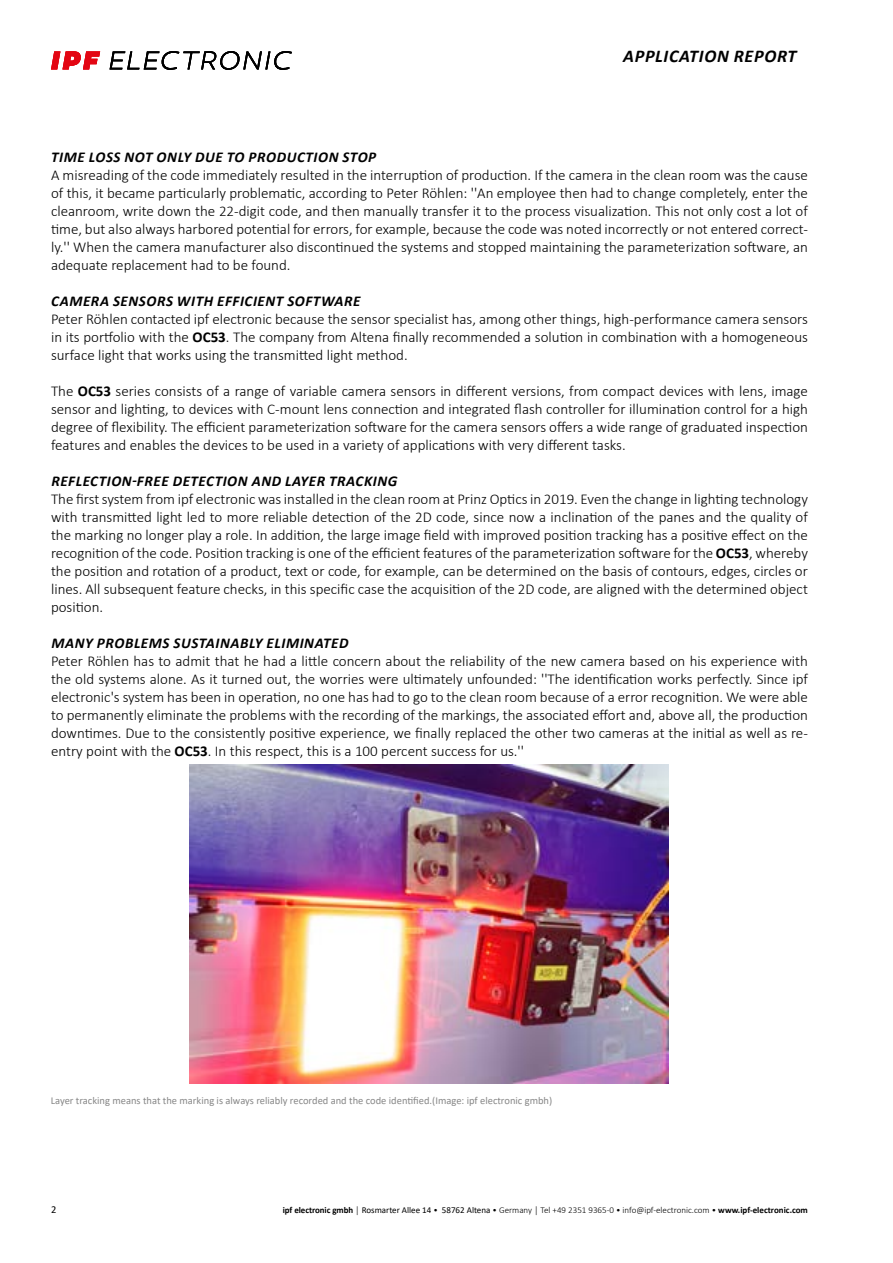
<style>
.page{position:relative;width:893px;height:1263px;background:#fff}
.page>*{position:absolute;margin:0;border:0;box-sizing:border-box;transform-origin:0 0}
.t1{font:italic 700 18px "Calibri";letter-spacing:.04em;color:#000}
.t2{font:300 15px/18px "Calibri";color:#000;text-align:justify}
.t3{font:italic 700 15px "Calibri";letter-spacing:.04em;color:#000}
.t4{font:10.5px "Calibri";color:#878787}
.t5{font:10.5px "Calibri";color:#000}
.t6{font:300 9px "Calibri";color:#000}
.s1{font-weight:700}
.s2{font-weight:400}
</style>
<div class="page">
<svg style="left:110px;top:51px;width:182px;height:19px"></svg>
<svg style="left:51px;top:51px;width:49px;height:18px"></svg>
<img style="left:190px;top:764px;width:478px;height:320px">
<p class="t1" style="left:623px;top:44px;width:175px">APPLICATION REPORT</p>
<p class="t3" style="left:51px;top:146px;width:326px">TIME LOSS NOT ONLY DUE TO PRODUCTION STOP</p>
<p class="t2" style="left:51px;top:166px;width:758px">A misreading of the code immediately resulted in the interruption of production. If the camera in the clean room was the cause of this, it became particularly problematic, according to Peter Röhlen: ''An employee then had to change completely, enter the cleanroom, write down the 22-digit code, and then manually transfer it to the process visualization. This not only cost a lot of time, but also always harbored potential for errors, for example, because the code was noted incorrectly or not entered correct&shy;ly.'' When the camera manufacturer also discontinued the systems and stopped maintaining the parameterization software, an adequate replacement had to be found.</p>
<p class="t3" style="left:51px;top:290px;width:311px">CAMERA SENSORS WITH EFFICIENT SOFTWARE</p>
<p class="t2" style="left:51px;top:310px;width:758px">Peter Röhlen contacted ipf electronic because the sensor specialist has, among other things, high-performance camera sensors in its portfolio with the <span class="s1">OC53</span>. The company from Altena finally recommended a solution in combination with a homogeneous surface light that works using the transmitted light method.</p>
<p class="t2" style="left:51px;top:382px;width:758px">The <span class="s1">OC53</span> series consists of a range of variable camera sensors in different versions, from compact devices with lens, image sensor and lighting, to devices with C-mount lens connection and integrated flash controller for illumination control for a high degree of flexibility. The efficient parameterization software for the camera sensors offers a wide range of graduated inspection features and enables the devices to be used in a variety of applications with very different tasks.</p>
<p class="t3" style="left:51px;top:470px;width:348px">REFLECTION-FREE DETECTION AND LAYER TRACKING</p>
<p class="t2" style="left:51px;top:490px;width:758px">The first system from ipf electronic was installed in the clean room at Prinz Optics in 2019. Even the change in lighting technology with transmitted light led to more reliable detection of the 2D code, since now a inclination of the panes and the quality of the marking no longer play a role. In addition, the large image field with improved position tracking has a positive effect on the recognition of the code. Position tracking is one of the efficient features of the parameterization software for the <span class="s1">OC53</span>, whereby the position and rotation of a product, text or code, for example, can be determined on the basis of contours, edges, circles or lines. All subsequent feature checks, in this specific case the acquisition of the 2D code, are aligned with the determined object position.</p>
<p class="t3" style="left:51px;top:632px;width:299px">MANY PROBLEMS SUSTAINABLY ELIMINATED</p>
<p class="t2" style="left:51px;top:652px;width:758px">Peter Röhlen has to admit that he had a little concern about the reliability of the new camera based on his experience with the old systems alone. As it turned out, the worries were ultimately unfounded: ''The identification works perfectly. Since ipf electronic's system has been in operation, no one has had to go to the clean room because of a error recognition. We were able to permanently eliminate the problems with the recording of the markings, the associated effort and, above all, the production downtimes. Due to the consistently positive experience, we finally replaced the other two cameras at the initial as well as re&shy;entry point with the <span class="s1">OC53</span>. In this respect, this is a 100 percent success for us.''</p>
<p class="t4" style="left:51px;top:1093px;width:503px">Layer tracking means that the marking is always reliably recorded and the code identified.(Image: ipf electronic gmbh)</p>
<p class="t5" style="left:51px;top:1202px;width:7px">2</p>
<p class="t6" style="left:283px;top:1204px;width:527px"><span class="s1">ipf electronic gmbh</span> │ <span class="s2">Rosmarter Allee 14</span> • <span class="s2">58762 Altena</span> • Germany │ Tel +49 2351 9365-0 • info@ipf-electronic.com • <span class="s1">www.ipf-electronic.com</span></p>
</div>
